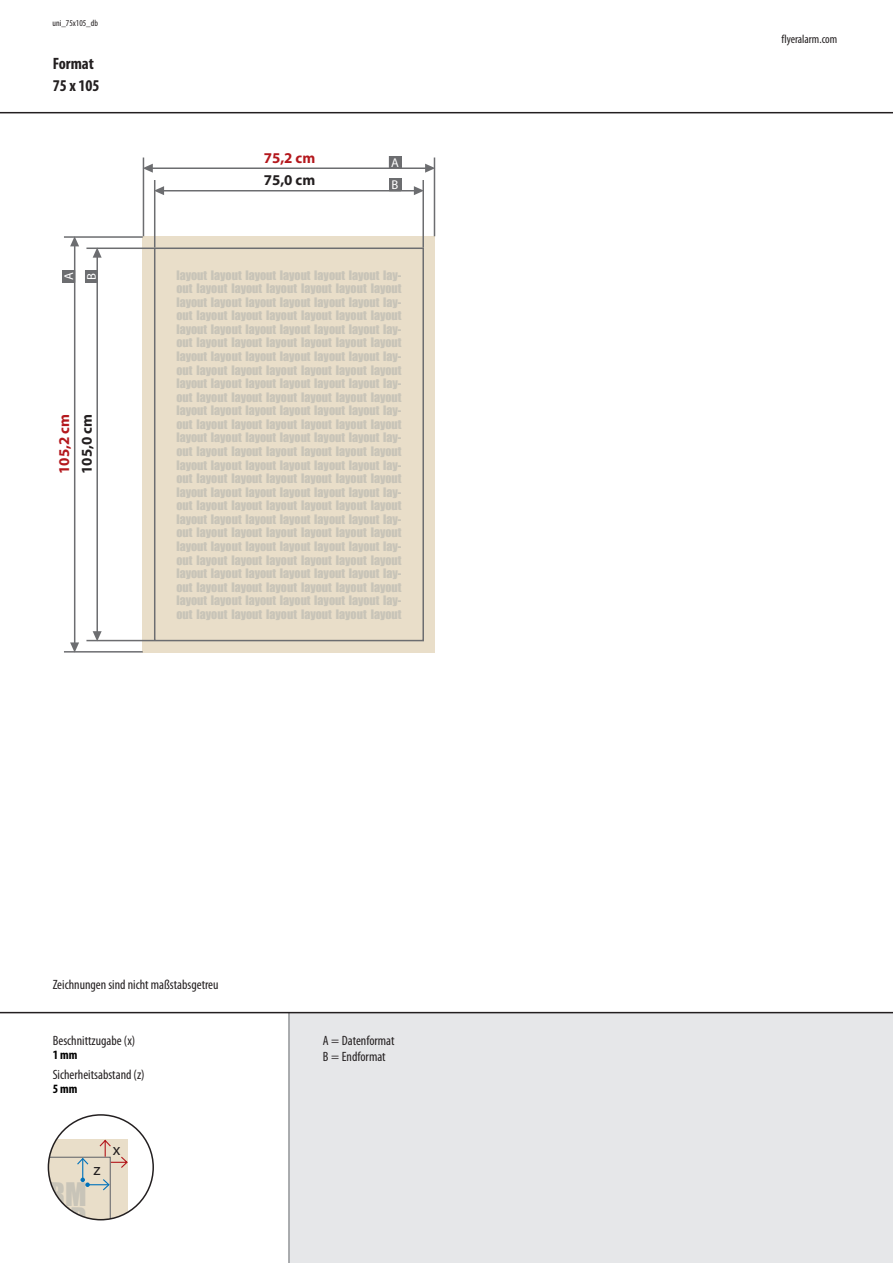
<style>
.page{position:relative;width:893px;height:1263px;background:#fff}
.page>*{position:absolute;margin:0;border:0;box-sizing:border-box;transform-origin:0 0}
.t1{font:30px "Impact";color:#c8c4b8}
.t2{font:700 condensed 16.5px/22.5px "Myriad Pro";color:#231f20}
.t3{font:16.5px "Myriad Pro";color:#231f20}
.t4{font:700 15px "Myriad Pro";color:#b4181d}
.t5{font:700 15px "Myriad Pro";color:#231f20}
.t6{font:condensed 13.5px/16.2px "Myriad Pro";color:#231f20}
.t7{font:700 condensed 12.75px "Myriad Pro";color:#000}
.t8{font:12.75px "Myriad Pro";color:#fff}
.t9{font:12px/13.5px "Impact";color:#c8c4b8;text-align:justify}
.t10{font:condensed 12px "Myriad Pro";color:#231f20}
.t11{font:condensed 9px "Myriad Pro";color:#231f20}
</style>
<div class="page">
<svg style="left:48px;top:1139px;width:81px;height:81px;background:#e0d7c7"></svg>
<div style="left:48px;top:1114px;width:106px;height:106px;border:2px solid #231f20;border-radius:50%"></div>
<hr style="left:0;top:112px;width:893px;height:1px;background:#231f20">
<div style="left:289px;top:1013px;width:604px;height:250px;background:#e6e7e9"></div>
<hr style="left:288px;top:1012px;width:2px;height:251px;background:#939598">
<hr style="left:0;top:1012px;width:893px;height:1px;background:#231f20">
<div style="left:143px;top:236px;width:292px;height:416px;background:#e9dec9"></div>
<hr style="left:64px;top:651px;width:79px;height:2px;background:#6c6d70">
<hr style="left:143px;top:158px;width:1px;height:78px;background:#6c6d70">
<hr style="left:64px;top:236px;width:79px;height:2px;background:#6c6d70">
<hr style="left:154px;top:180px;width:1px;height:68px;background:#6c6d70">
<hr style="left:86px;top:248px;width:68px;height:1px;background:#6c6d70">
<hr style="left:422px;top:180px;width:2px;height:68px;background:#6c6d70">
<hr style="left:434px;top:158px;width:1px;height:78px;background:#6c6d70">
<hr style="left:86px;top:640px;width:68px;height:1px;background:#6c6d70">
<div style="left:154px;top:247px;width:270px;height:394px;border:2px solid #6c6d70"></div>
<div style="left:389px;top:156px;width:12px;height:13px;background:#6c6d70"></div>
<div style="left:62px;top:270px;width:13px;height:13px;background:#6c6d70"></div>
<div style="left:389px;top:178px;width:12px;height:13px;background:#6c6d70"></div>
<div style="left:85px;top:270px;width:13px;height:13px;background:#6c6d70"></div>
<hr style="left:152px;top:167px;width:274px;height:2px;background:#6c6d70">
<svg style="left:144px;top:164px;width:9px;height:9px"></svg>
<svg style="left:425px;top:164px;width:9px;height:9px"></svg>
<hr style="left:163px;top:190px;width:252px;height:1px;background:#6c6d70">
<svg style="left:155px;top:186px;width:9px;height:9px"></svg>
<svg style="left:414px;top:186px;width:9px;height:9px"></svg>
<hr style="left:74px;top:245px;width:1px;height:399px;background:#6c6d70">
<svg style="left:70px;top:642px;width:9px;height:11px"></svg>
<svg style="left:70px;top:236px;width:9px;height:10px"></svg>
<hr style="left:96px;top:257px;width:2px;height:375px;background:#6c6d70">
<svg style="left:93px;top:631px;width:9px;height:9px"></svg>
<svg style="left:93px;top:249px;width:9px;height:9px"></svg>
<p class="t11" style="left:52px;top:17px;width:47px">uni_75x105_db</p>
<h2 class="t2" style="left:53px;top:52px;width:48px">Format<br>75 x 105</h2>
<p class="t8" style="left:61px;top:280px;width:9px;rotate:-90deg">A</p>
<p class="t8" style="left:84px;top:280px;width:8px;rotate:-90deg">B</p>
<p class="t4" style="left:54px;top:474px;width:61px;rotate:-90deg">105,2 cm</p>
<p class="t5" style="left:77px;top:474px;width:61px;rotate:-90deg">105,0 cm</p>
<p class="t4" style="left:264px;top:148px;width:53px">75,2 cm</p>
<p class="t5" style="left:264px;top:170px;width:53px">75,0 cm</p>
<p class="t8" style="left:391px;top:155px;width:9px">A</p>
<p class="t8" style="left:392px;top:177px;width:8px">B</p>
<p class="t9" style="left:176px;top:268px;width:226px">layout layout layout layout layout layout lay&shy;out layout layout layout layout layout layout layout layout layout layout layout layout lay&shy;out layout layout layout layout layout layout layout layout layout layout layout layout lay&shy;out layout layout layout layout layout layout layout layout layout layout layout layout lay&shy;out layout layout layout layout layout layout layout layout layout layout layout layout lay&shy;out layout layout layout layout layout layout layout layout layout layout layout layout lay&shy;out layout layout layout layout layout layout layout layout layout layout layout layout lay&shy;out layout layout layout layout layout layout layout layout layout layout layout layout lay&shy;out layout layout layout layout layout layout layout layout layout layout layout layout lay&shy;out layout layout layout layout layout layout layout layout layout layout layout layout lay&shy;out layout layout layout layout layout layout layout layout layout layout layout layout lay&shy;out layout layout layout layout layout layout layout layout layout layout layout layout lay&shy;out layout layout layout layout layout layout layout layout layout layout layout layout lay&shy;out layout layout layout layout layout layout</p>
<p class="t6" style="left:53px;top:976px;width:167px">Zeichnungen sind nicht maßstabsgetreu</p>
<p class="t6" style="left:53px;top:1032px;width:84px">Beschnittzugabe (x)</p>
<p class="t6" style="left:53px;top:1066px;width:93px">Sicherheitsabstand (z)</p>
<p class="t7" style="left:53px;top:1047px;width:26px">1 mm</p>
<p class="t7" style="left:53px;top:1081px;width:26px">5 mm</p>
<h1 class="t1" style="left:34px;top:1171px;width:54px">ARM</h1>
<h2 class="t3" style="left:93px;top:1159px;width:9px">z</h2>
<h2 class="t3" style="left:113px;top:1140px;width:9px">x</h2>
<p class="t6" style="left:323px;top:1032px;width:73px">A = Datenformat<br>B = Endformat</p>
<p class="t10" style="left:782px;top:32px;width:57px">flyeralarm.com</p>
</div>
